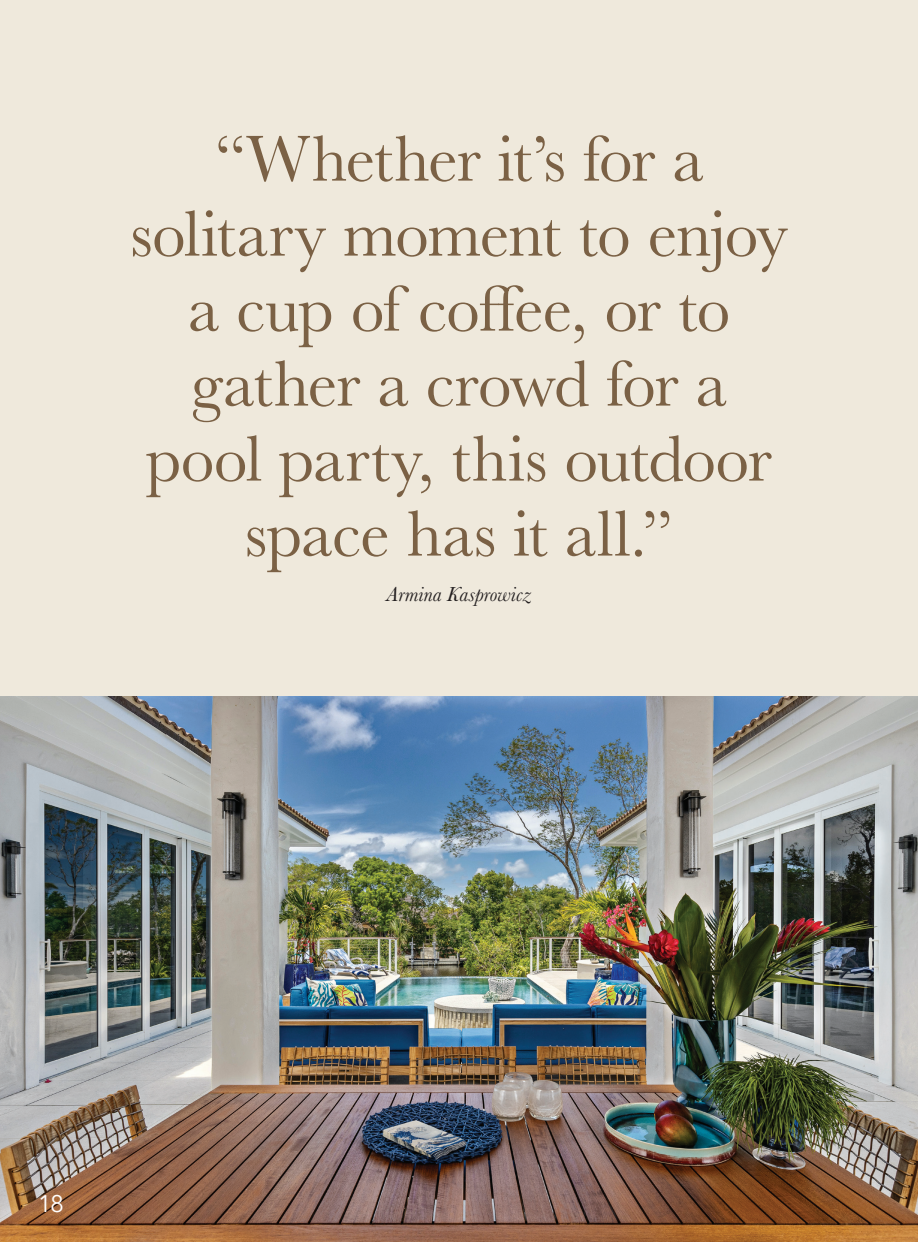
<style>
.page{position:relative;width:918px;height:1242px;background:#efe9dc}
.page>*{position:absolute;margin:0;border:0;box-sizing:border-box;transform-origin:0 0}
.t1{font:67.5px/75px "Baskerville";letter-spacing:-.02em;color:#7b6145;text-align:center}
.t2{font:24px "Avenir Next";color:#fff}
.t3{font:italic 21px "Baskerville";letter-spacing:.005em;color:#231f20}
</style>
<div class="page">
<img style="left:0;top:697px;width:918px;height:545px">
<p class="t1" style="left:130px;top:122px;width:659px">“Whether it’s for a solitary moment to enjoy a cup of coffee, or to gather a crowd for a pool party, this outdoor space has it all.”</p>
<p class="t3" style="left:387px;top:580px;width:146px">Armina Kasprowicz</p>
<p class="t2" style="left:38px;top:1183px;width:28px">18</p>
</div>
